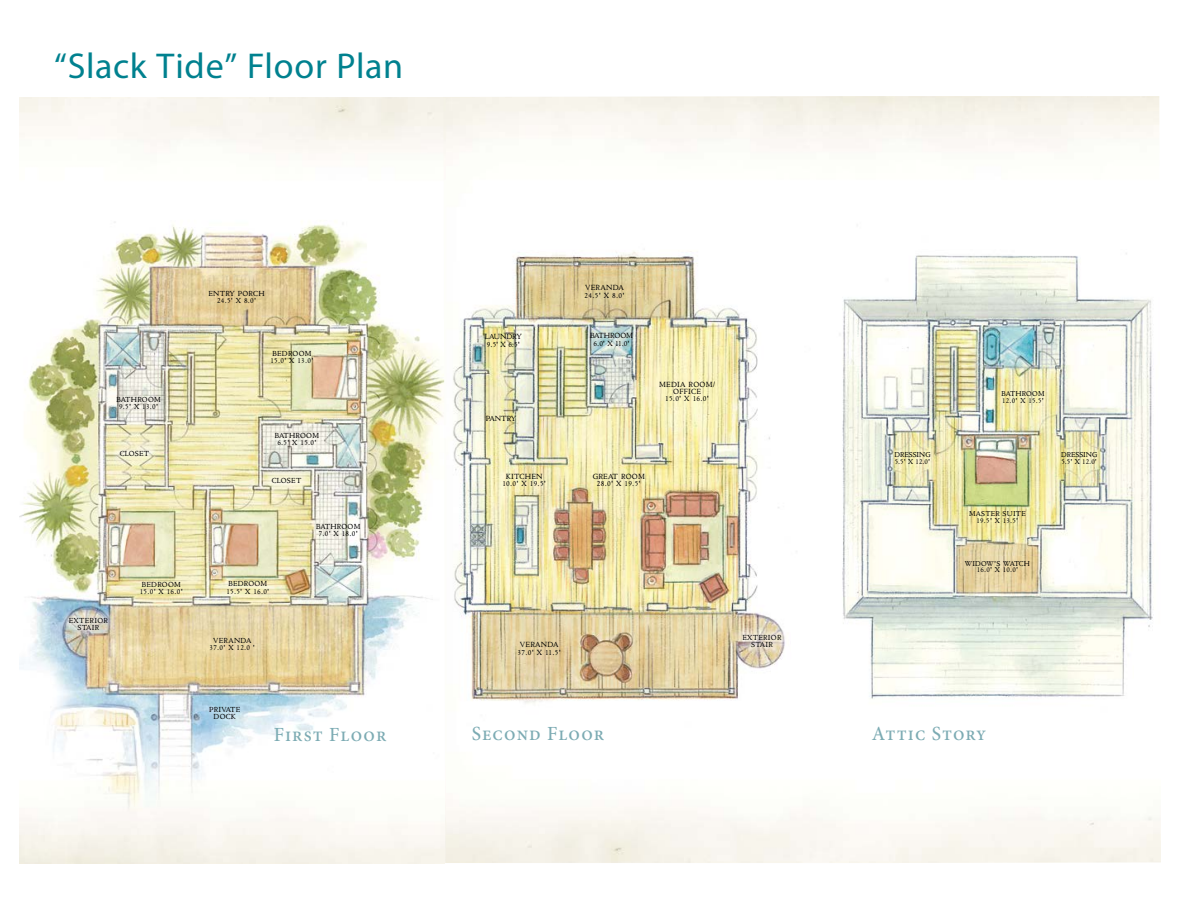
<style>
.page{position:relative;width:1188px;height:918px;background:#fff}
.page>*{position:absolute;margin:0;border:0;box-sizing:border-box;transform-origin:0 0}
.Property_Name{font:36px "Myriad Pro";letter-spacing:.015em;color:#00818f}
.t1{font:500 20.1px "Minion Pro";letter-spacing:.05em;color:#7cabb3}
.t2{font:8.4px/7.2px "Cg Cloister";letter-spacing:.035em;color:#000;text-align:center}
.t3{font:8.4px/7.2px "Cg Cloister";letter-spacing:-.015em;color:#000;text-align:center}
.t4{font:8.4px/7.2px "Cg Cloister";letter-spacing:-.005em;color:#000}
.t5{font:8.25px/7.1px "Cg Cloister";letter-spacing:.035em;color:#000;text-align:center}
.t6{font:8.1px/6.9px "Cg Cloister";letter-spacing:.01em;color:#000}
.t7{font:8.1px/6.9px "Cg Cloister";letter-spacing:.035em;color:#000;text-align:center}
</style>
<div class="page">
<img style="left:19px;top:154px;width:426px;height:696px">
<svg style="left:112px;top:443px;width:45px;height:21px"></svg>
<svg style="left:264px;top:470px;width:45px;height:20px"></svg>
<svg style="left:62px;top:610px;width:53px;height:28px"></svg>
<img style="left:444px;top:224px;width:354px;height:525px">
<img style="left:839px;top:223px;width:321px;height:483px">
<svg style="left:735px;top:627px;width:54px;height:28px;background:#dfd4c2"></svg>
<p class="Property_Name" style="left:54px;top:44px;width:351px">“Slack Tide” Floor Plan</p>
<p class="t5" style="left:117px;top:396px;width:46px">BATHROOM<br>9.5' X 13.0'</p>
<p class="t5" style="left:120px;top:450px;width:31px">CLOSET</p>
<p class="t5" style="left:69px;top:617px;width:40px;line-height:6.6px">EXTERIOR<br>STAIR</p>
<p class="t5" style="left:140px;top:580px;width:44px;text-align:left">BEDROOM<br>15.0' X 16.0'</p>
<p class="t5" style="left:208px;top:290px;width:58px">ENTRY PORCH<br>24.5' X 8.0'</p>
<p class="t5" style="left:270px;top:349px;width:44px;text-align:left">BEDROOM<br>15.0' X 13.0'</p>
<p class="t5" style="left:275px;top:432px;width:46px">BATHROOM<br>6.5' X 15.0'</p>
<p class="t5" style="left:272px;top:476px;width:31px">CLOSET</p>
<p class="t5" style="left:316px;top:523px;width:46px">BATHROOM<br>7.0' X 18.0'</p>
<p class="t5" style="left:226px;top:580px;width:44px;text-align:left">BEDROOM<br>15.5' X 16.0'</p>
<p class="t5" style="left:210px;top:637px;width:47px">VERANDA<br>37.0' X 12.0 '</p>
<p class="t5" style="left:209px;top:706px;width:33px">PRIVATE<br>DOCK</p>
<p class="t1" style="left:274px;top:721px;width:114px">First Floor</p>
<p class="t4" style="left:485px;top:333px;width:38px">LAUNDRY<br>9.5' X 6.5'</p>
<p class="t2" style="left:486px;top:414px;width:32px">PANTRY</p>
<p class="t2" style="left:502px;top:472px;width:45px">KITCHEN<br>10.0' X 19.5'</p>
<p class="t2" style="left:585px;top:284px;width:41px;text-align:left">VERANDA<br>24.5' X 8.0'</p>
<p class="t3" style="left:590px;top:332px;width:44px">BATHROOM<br>6.0' X 11.0'</p>
<p class="t2" style="left:659px;top:381px;width:57px">MEDIA ROOM/<br>OFFICE<br>15.0' X 16.0'</p>
<p class="t2" style="left:593px;top:472px;width:54px">GREAT ROOM<br>28.0' X 19.5'</p>
<p class="t2" style="left:518px;top:641px;width:45px;text-align:left">VERANDA<br>37.0' X 11.5'</p>
<p class="t1" style="left:472px;top:720px;width:134px">Second Floor</p>
<p class="t5" style="left:742px;top:634px;width:41px;line-height:6.6px">EXTERIOR<br>STAIR</p>
<p class="t7" style="left:1002px;top:390px;width:45px;text-align:left">BATHROOM<br>12.0' X 15.5'</p>
<p class="t6" style="left:894px;top:451px;width:38px">DRESSING<br>5.5' X 12.0'</p>
<p class="t6" style="left:1061px;top:451px;width:38px">DRESSING<br>5.5' X 12.0'</p>
<p class="t7" style="left:969px;top:510px;width:58px">MASTER SUITE<br>19.5' X 13.5'</p>
<p class="t6" style="left:965px;top:560px;width:67px;text-align:center">WIDOW'S WATCH<br>16.0' X 10.0'</p>
<p class="t1" style="left:872px;top:720px;width:116px">Attic Story</p>
</div>
